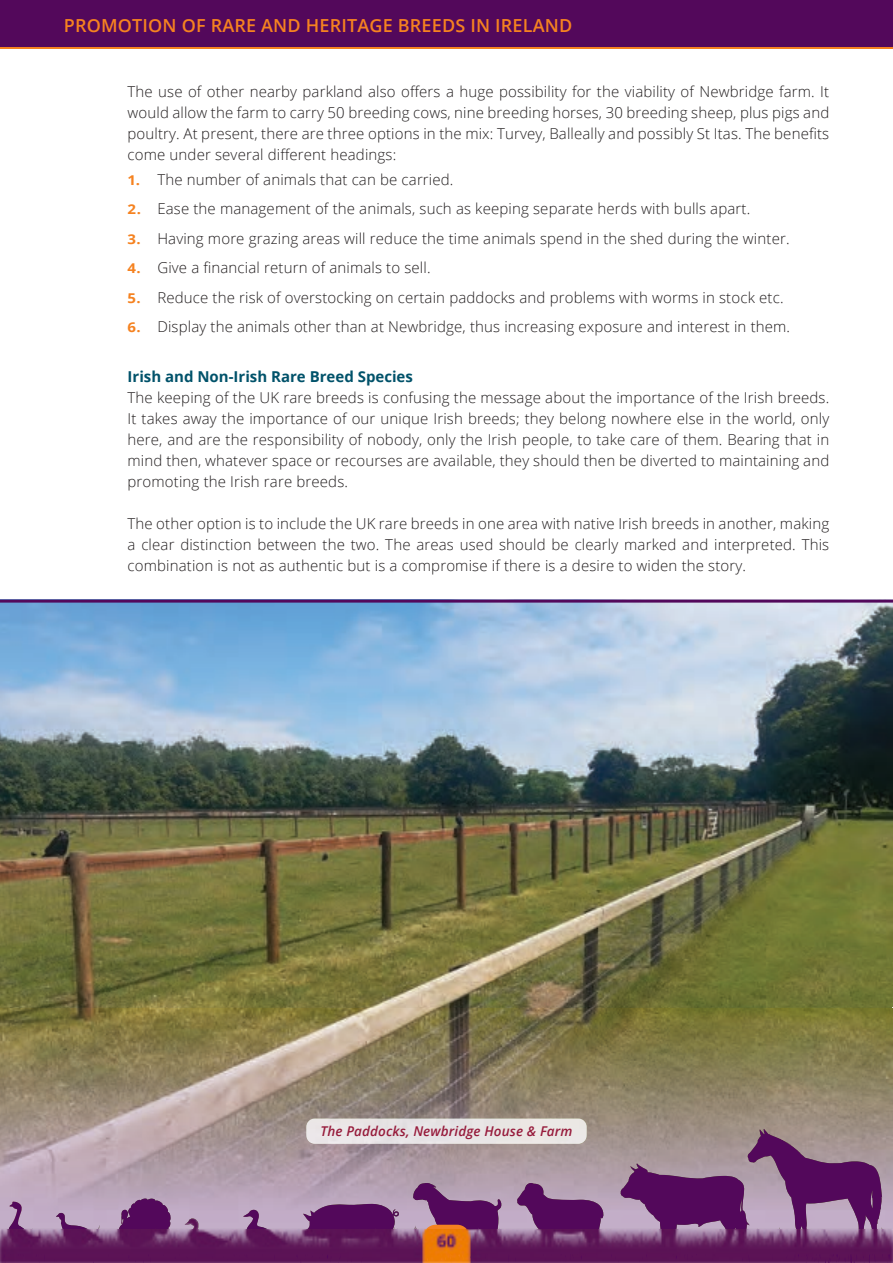
<style>
.page{position:relative;width:893px;height:1263px;background:#fff}
.page>*{position:absolute;margin:0;border:0;box-sizing:border-box;transform-origin:0 0}
.t1{font:600 18px "Open Sans";letter-spacing:.01em;color:#f58220}
.t2{font:300 15px/21px "Open Sans";letter-spacing:.01em;color:#231f20;text-align:justify}
.t3{font:700 15px "Open Sans";color:#00526a}
.t4{font:italic 600 13.5px "Open Sans";letter-spacing:.01em;color:#971c3c}
.s1{font-weight:700;font-size:13.5px;color:#f58220}
</style>
<div class="page">
<img style="left:0;top:603px;width:893px;height:647px">
<hr style="left:0;top:600px;width:893px;height:3px;background:#53085b">
<svg style="left:892px;top:1008px;width:1px;height:221px"></svg>
<img style="left:0;top:1008px;width:152px;height:212px">
<svg style="left:56px;top:1212px;width:49px;height:8px"></svg>
<svg style="left:118px;top:1198px;width:53px;height:22px"></svg>
<svg style="left:9px;top:1201px;width:33px;height:19px"></svg>
<svg style="left:241px;top:1209px;width:48px;height:11px"></svg>
<svg style="left:303px;top:1204px;width:97px;height:16px;background:#6a2c70"></svg>
<div style="left:0;top:0;width:893px;height:49px;background:#f58220"></div>
<div style="left:0;top:0;width:893px;height:47px;background:#53085b"></div>
<svg style="left:413px;top:1129px;width:479px;height:134px;background:#8e6789"></svg>
<img style="left:306px;top:1118px;width:281px;height:26px">
<img style="left:0;top:1220px;width:817px;height:43px">
<p class="t1" style="left:64px;top:14px;width:510px">PROMOTION OF RARE AND HERITAGE BREEDS IN IRELAND</p>
<p class="t2" style="left:128px;top:80px;width:703px">The use of other nearby parkland also offers a huge possibility for the viability of Newbridge farm. It would allow the farm to carry 50 breeding cows, nine breeding horses, 30 breeding sheep, plus pigs and poultry. At present, there are three options in the mix: Turvey, Balleally and possibly St Itas. The benefits come under several different headings:</p>
<p class="t2" style="left:128px;top:168px;width:327px"><span class="s1">1.</span> The number of animals that can be carried.</p>
<p class="t2" style="left:128px;top:198px;width:624px"><span class="s1">2.</span> Ease the management of the animals, such as keeping separate herds with bulls apart.</p>
<p class="t2" style="left:128px;top:227px;width:663px"><span class="s1">3.</span> Having more grazing areas will reduce the time animals spend in the shed during the winter.</p>
<p class="t2" style="left:128px;top:257px;width:304px"><span class="s1">4.</span> Give a financial return of animals to sell.</p>
<p class="t2" style="left:128px;top:286px;width:657px"><span class="s1">5.</span> Reduce the risk of overstocking on certain paddocks and problems with worms in stock etc.</p>
<p class="t2" style="left:128px;top:316px;width:664px"><span class="s1">6.</span> Display the animals other than at Newbridge, thus increasing exposure and interest in them.</p>
<p class="t3" style="left:128px;top:366px;width:287px">Irish and Non-Irish Rare Breed Species</p>
<p class="t2" style="left:128px;top:386px;width:703px">The keeping of the UK rare breeds is confusing the message about the importance of the Irish breeds.<br>It takes away the importance of our unique Irish breeds; they belong nowhere else in the world, only here, and are the responsibility of nobody, only the Irish people, to take care of them. Bearing that in mind then, whatever space or recourses are available, they should then be diverted to maintaining and promoting the Irish rare breeds.</p>
<p class="t2" style="left:128px;top:512px;width:703px">The other option is to include the UK rare breeds in one area with native Irish breeds in another, making a clear distinction between the two. The areas used should be clearly marked and interpreted. This combination is not as authentic but is a compromise if there is a desire to widen the story.</p>
<p class="t4" style="left:320px;top:1122px;width:254px">The Paddocks, Newbridge House &amp; Farm</p>
</div>
